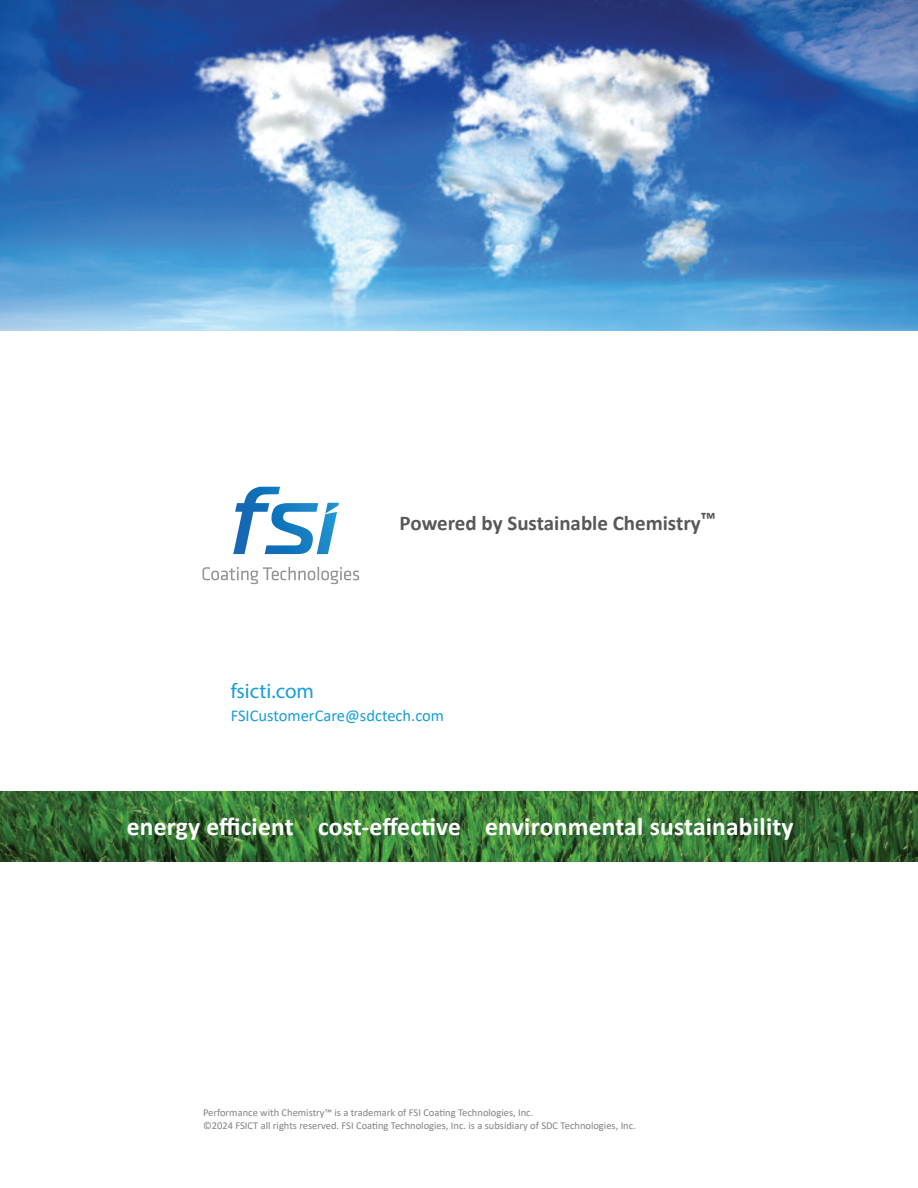
<style>
.page{position:relative;width:918px;height:1188px;background:#fff}
.page>*{position:absolute;margin:0;border:0;box-sizing:border-box;transform-origin:0 0}
.t1{font:700 25.5px "Calibri";letter-spacing:.01em;color:#fff}
.t2{font:700 21px "Calibri";color:#57585a}
.t3{font:21px "Myriad Pro";color:#179dd9}
.t4{font:16.5px "Calibri";color:#179dd9}
.t5{font:10.5px "Calibri";color:#808285}
</style>
<div class="page">
<img style="left:0;top:0;width:918px;height:330px">
<img style="left:0;top:791px;width:918px;height:71px">
<svg style="left:233px;top:487px;width:106px;height:67px"></svg>
<svg style="left:202px;top:567px;width:157px;height:17px"></svg>
<p class="t2" style="left:400px;top:509px;width:318px">Powered by Sustainable Chemistry™</p>
<p class="t3" style="left:231px;top:678px;width:85px">fsicti.com</p>
<p class="t4" style="left:231px;top:704px;width:215px">FSICustomerCare@sdctech.com</p>
<p class="t1" style="left:127px;top:809px;width:668px">energy efficient cost-effective environmental sustainability</p>
<p class="t5" style="left:203px;top:1105px;width:332px">Performance with Chemistry™ is a trademark of FSI Coating Technologies, Inc.</p>
<p class="t5" style="left:203px;top:1118px;width:434px">©2024 FSICT all rights reserved. FSI Coating Technologies, Inc. is a subsidiary of SDC Technologies, Inc.</p>
</div>
